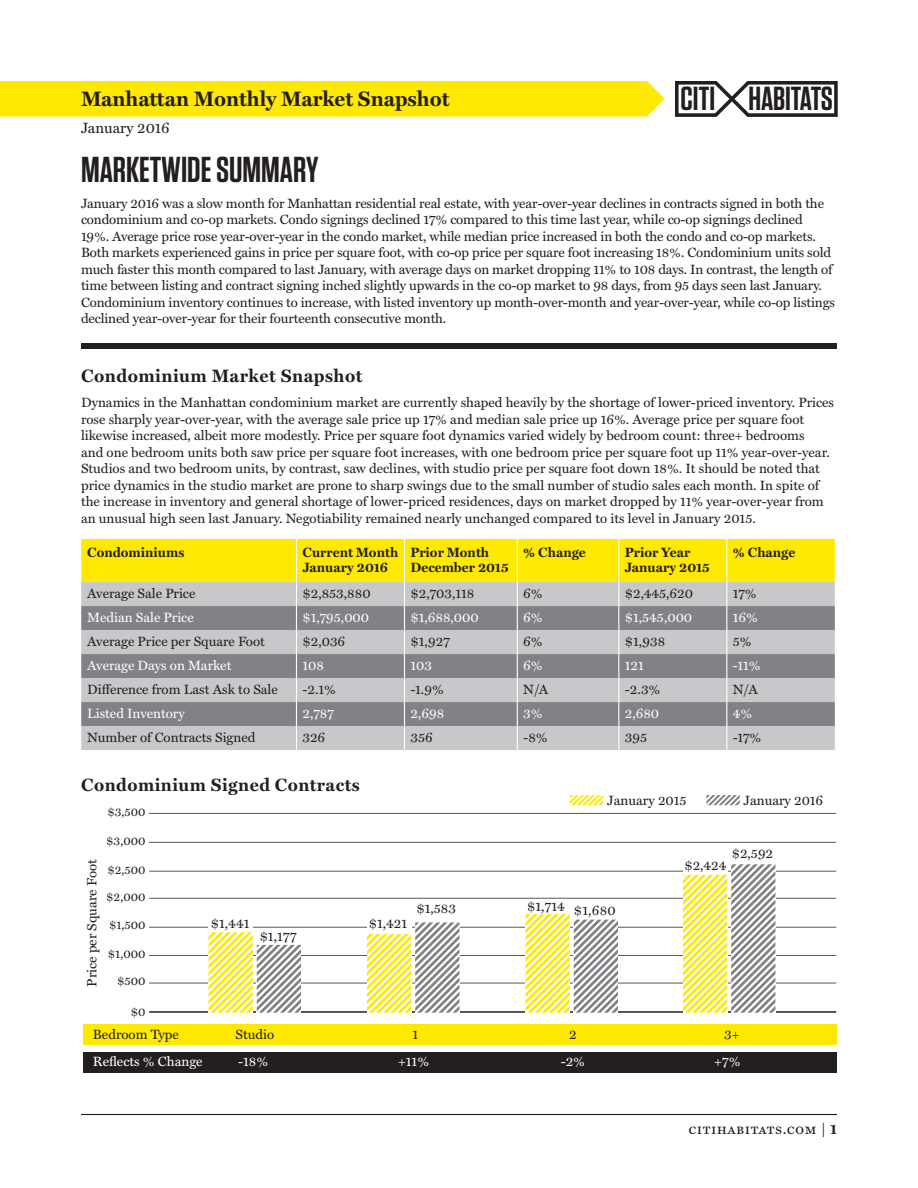
<style>
.page{position:relative;width:918px;height:1188px;background:#fff}
.page>*{position:absolute;margin:0;border:0;box-sizing:border-box;transform-origin:0 0}
.t1{font:600 36px "Tungsten";color:#231f20}
.BODY2{font:600 33.3px "Tungsten";letter-spacing:-.005em;color:#231f20}
.t2{font:700 21px "Miller Text";color:#231f20}
.t3{font:700 18px "Miller Text";letter-spacing:.025em;color:#231f20}
.t4{font:700 17.85px "Miller Text";letter-spacing:.025em;color:#231f20}
.t5{font:15px "Miller Text Roman SC";letter-spacing:.03em;color:#231f20}
.t6{font:15px "Miller Text";color:#231f20}
.t7{font:13.5px/16.5px "Miller Text";color:#231f20}
.t8{font:13.5px "Miller Text";color:#fff}
.t9{font:700 13.5px "Miller Text";color:#231f20}
.t10{font:12px "Miller Text";color:#231f20}
.s1{font-family:"Miller Text";font-weight:700}
</style>
<div class="page">
<hr style="left:81px;top:1114px;width:756px;height:1px;background:#231f20">
<div style="left:0;top:81px;width:665px;height:36px;background:#ffe901"></div>
<svg style="left:675px;top:81px;width:163px;height:36px"></svg>
<hr style="left:149px;top:927px;width:687px;height:1px;background:#57585a">
<hr style="left:149px;top:983px;width:687px;height:1px;background:#57585a">
<hr style="left:149px;top:898px;width:687px;height:1px;background:#57585a">
<hr style="left:149px;top:842px;width:687px;height:1px;background:#57585a">
<hr style="left:149px;top:871px;width:687px;height:1px;background:#57585a">
<hr style="left:149px;top:955px;width:687px;height:1px;background:#57585a">
<hr style="left:149px;top:1011px;width:687px;height:2px;background:#231f20">
<svg style="left:367px;top:922px;width:92px;height:91px"></svg>
<svg style="left:526px;top:914px;width:92px;height:99px"></svg>
<svg style="left:683px;top:864px;width:92px;height:149px"></svg>
<svg style="left:706px;top:795px;width:34px;height:10px"></svg>
<svg style="left:570px;top:795px;width:33px;height:10px"></svg>
<div style="left:83px;top:1024px;width:753px;height:21px;background:#ffe901"></div>
<div style="left:83px;top:1052px;width:753px;height:20px;background:#231f20"></div>
<div style="left:209px;top:908px;width:44px;height:105px;background:#fff"></div>
<svg style="left:209px;top:932px;width:92px;height:81px"></svg>
<hr style="left:149px;top:813px;width:687px;height:1px;background:#57585a">
<svg style="left:81px;top:539px;width:754px;height:211px;background:#bab789"></svg>
<div style="left:81px;top:343px;width:756px;height:6px;background:#231f20"></div>
<p class="t2" style="left:81px;top:87px;width:370px">Manhattan Monthly Market Snapshot</p>
<p class="t6" style="left:81px;top:119px;width:90px">January 2016</p>
<p class="BODY2" style="left:680px;top:79px;width:154px">CITI HABITATS</p>
<h1 class="t1" style="left:81px;top:148px;width:239px">MARKETWIDE SUMMARY</h1>
<p class="t7" style="left:81px;top:195px;width:756px">January 2016 was a slow month for Manhattan residential real estate, with year-over-year declines in contracts signed in both the condominium and co-op markets. Condo signings declined 17% compared to this time last year, while co-op signings declined<br>19%. Average price rose year-over-year in the condo market, while median price increased in both the condo and co-op markets.<br>Both markets experienced gains in price per square foot, with co-op price per square foot increasing 18%. Condominium units sold much faster this month compared to last January, with average days on market dropping 11% to 108 days. In contrast, the length of time between listing and contract signing inched slightly upwards in the co-op market to 98 days, from 95 days seen last January.<br>Condominium inventory continues to increase, with listed inventory up month-over-month and year-over-year, while co-op listings declined year-over-year for their fourteenth consecutive month.</p>
<h2 class="t3" style="left:81px;top:365px;width:283px">Condominium Market Snapshot</h2>
<p class="t7" style="left:81px;top:395px;width:755px">Dynamics in the Manhattan condominium market are currently shaped heavily by the shortage of lower-priced inventory. Prices rose sharply year-over-year, with the average sale price up 17% and median sale price up 16%. Average price per square foot likewise increased, albeit more modestly. Price per square foot dynamics varied widely by bedroom count: three+ bedrooms<br>and one bedroom units both saw price per square foot increases, with one bedroom price per square foot up 11% year-over-year.<br>Studios and two bedroom units, by contrast, saw declines, with studio price per square foot down 18%. It should be noted that price dynamics in the studio market are prone to sharp swings due to the small number of studio sales each month. In spite of the increase in inventory and general shortage of lower-priced residences, days on market dropped by 11% year-over-year from an unusual high seen last January. Negotiability remained nearly unchanged compared to its level in January 2015.</p>
<p class="t9" style="left:87px;top:544px;width:99px">Condominiums</p>
<p class="t9" style="left:302px;top:544px;width:97px">Current Month</p>
<p class="t9" style="left:302px;top:559px;width:87px">January 2016</p>
<p class="t9" style="left:410px;top:544px;width:80px">Prior Month</p>
<p class="t9" style="left:410px;top:559px;width:100px">December 2015</p>
<p class="t9" style="left:523px;top:544px;width:64px">% Change</p>
<p class="t9" style="left:625px;top:544px;width:67px">Prior Year</p>
<p class="t9" style="left:625px;top:559px;width:87px">January 2015</p>
<p class="t9" style="left:733px;top:544px;width:64px">% Change</p>
<p class="t7" style="left:87px;top:586px;width:110px">Average Sale Price</p>
<p class="t7" style="left:302px;top:586px;width:70px">$2,853,880</p>
<p class="t7" style="left:410px;top:586px;width:65px">$2,703,118</p>
<p class="t7" style="left:523px;top:586px;width:21px">6%</p>
<p class="t7" style="left:625px;top:586px;width:70px">$2,445,620</p>
<p class="t7" style="left:733px;top:586px;width:26px">17%</p>
<p class="t8" style="left:87px;top:610px;width:108px">Median Sale Price</p>
<p class="t8" style="left:302px;top:610px;width:68px">$1,795,000</p>
<p class="t8" style="left:410px;top:610px;width:70px">$1,688,000</p>
<p class="t8" style="left:523px;top:610px;width:21px">6%</p>
<p class="t8" style="left:625px;top:610px;width:69px">$1,545,000</p>
<p class="t8" style="left:733px;top:610px;width:27px">16%</p>
<p class="t7" style="left:87px;top:634px;width:179px">Average Price per Square Foot</p>
<p class="t7" style="left:302px;top:634px;width:44px">$2,036</p>
<p class="t7" style="left:410px;top:634px;width:41px">$1,927</p>
<p class="t7" style="left:523px;top:634px;width:21px">6%</p>
<p class="t7" style="left:625px;top:634px;width:42px">$1,938</p>
<p class="t7" style="left:733px;top:634px;width:20px">5%</p>
<p class="t8" style="left:87px;top:658px;width:146px">Average Days on Market</p>
<p class="t8" style="left:302px;top:658px;width:23px">108</p>
<p class="t8" style="left:410px;top:658px;width:23px">103</p>
<p class="t8" style="left:523px;top:658px;width:21px">6%</p>
<p class="t8" style="left:625px;top:658px;width:21px">121</p>
<p class="t8" style="left:733px;top:658px;width:29px">-11%</p>
<p class="t7" style="left:87px;top:682px;width:192px">Difference from Last Ask to Sale</p>
<p class="t7" style="left:302px;top:682px;width:35px">-2.1%</p>
<p class="t7" style="left:410px;top:682px;width:35px">-1.9%</p>
<p class="t7" style="left:523px;top:682px;width:26px">N/A</p>
<p class="t7" style="left:625px;top:682px;width:37px">-2.3%</p>
<p class="t7" style="left:733px;top:682px;width:26px">N/A</p>
<p class="t8" style="left:87px;top:706px;width:99px">Listed Inventory</p>
<p class="t8" style="left:302px;top:706px;width:33px">2,787</p>
<p class="t8" style="left:410px;top:706px;width:35px">2,698</p>
<p class="t8" style="left:523px;top:706px;width:21px">3%</p>
<p class="t8" style="left:625px;top:706px;width:36px">2,680</p>
<p class="t8" style="left:733px;top:706px;width:21px">4%</p>
<p class="t7" style="left:87px;top:730px;width:170px">Number of Contracts Signed</p>
<p class="t7" style="left:302px;top:730px;width:24px">326</p>
<p class="t7" style="left:410px;top:730px;width:24px">356</p>
<p class="t7" style="left:523px;top:730px;width:26px">-8%</p>
<p class="t7" style="left:625px;top:730px;width:24px">395</p>
<p class="t7" style="left:733px;top:730px;width:30px">-17%</p>
<h2 class="t4" style="left:81px;top:775px;width:280px">Condominium Signed Contracts</h2>
<p class="t7" style="left:607px;top:793px;width:81px">January 2015</p>
<p class="t7" style="left:743px;top:793px;width:81px">January 2016</p>
<p class="t10" style="left:107px;top:805px;width:40px">$3,500</p>
<p class="t10" style="left:106px;top:834px;width:41px">$3,000</p>
<p class="t10" style="left:107px;top:863px;width:40px">$2,500</p>
<p class="t10" style="left:106px;top:890px;width:41px">$2,000</p>
<p class="t7" style="left:84px;top:987px;width:129px;rotate:-90deg">Price per Square Foot</p>
<p class="t10" style="left:109px;top:918px;width:38px">$1,500</p>
<p class="t10" style="left:108px;top:947px;width:39px">$1,000</p>
<p class="t10" style="left:117px;top:974px;width:30px">$500</p>
<p class="t10" style="left:131px;top:1005px;width:16px">$0</p>
<p class="t7" style="left:211px;top:915px;width:40px">$1,441</p>
<p class="t7" style="left:260px;top:928px;width:39px">$1,177</p>
<p class="t7" style="left:369px;top:916px;width:40px">$1,421</p>
<p class="t7" style="left:416px;top:901px;width:41px">$1,583</p>
<p class="t7" style="left:527px;top:900px;width:90px">$1,714 $1,680</p>
<p class="t7" style="left:732px;top:845px;width:43px">$2,592</p>
<p class="t7" style="left:684px;top:857px;width:44px">$2,424</p>
<p class="t7" style="left:93px;top:1026px;width:87px">Bedroom Type</p>
<p class="t7" style="left:236px;top:1026px;width:40px">Studio</p>
<p class="t7" style="left:413px;top:1026px;width:7px">1</p>
<p class="t7" style="left:569px;top:1026px;width:9px">2</p>
<p class="t7" style="left:724px;top:1026px;width:17px">3+</p>
<p class="t8" style="left:93px;top:1054px;width:111px">Reflects % Change</p>
<p class="t8" style="left:238px;top:1054px;width:32px">-18%</p>
<p class="t8" style="left:398px;top:1054px;width:33px">+11%</p>
<p class="t8" style="left:561px;top:1054px;width:26px">-2%</p>
<p class="t8" style="left:714px;top:1054px;width:28px">+7%</p>
<p class="t5" style="left:689px;top:1120px;width:150px">citihabitats.com | <span class="s1">1</span></p>
</div>
